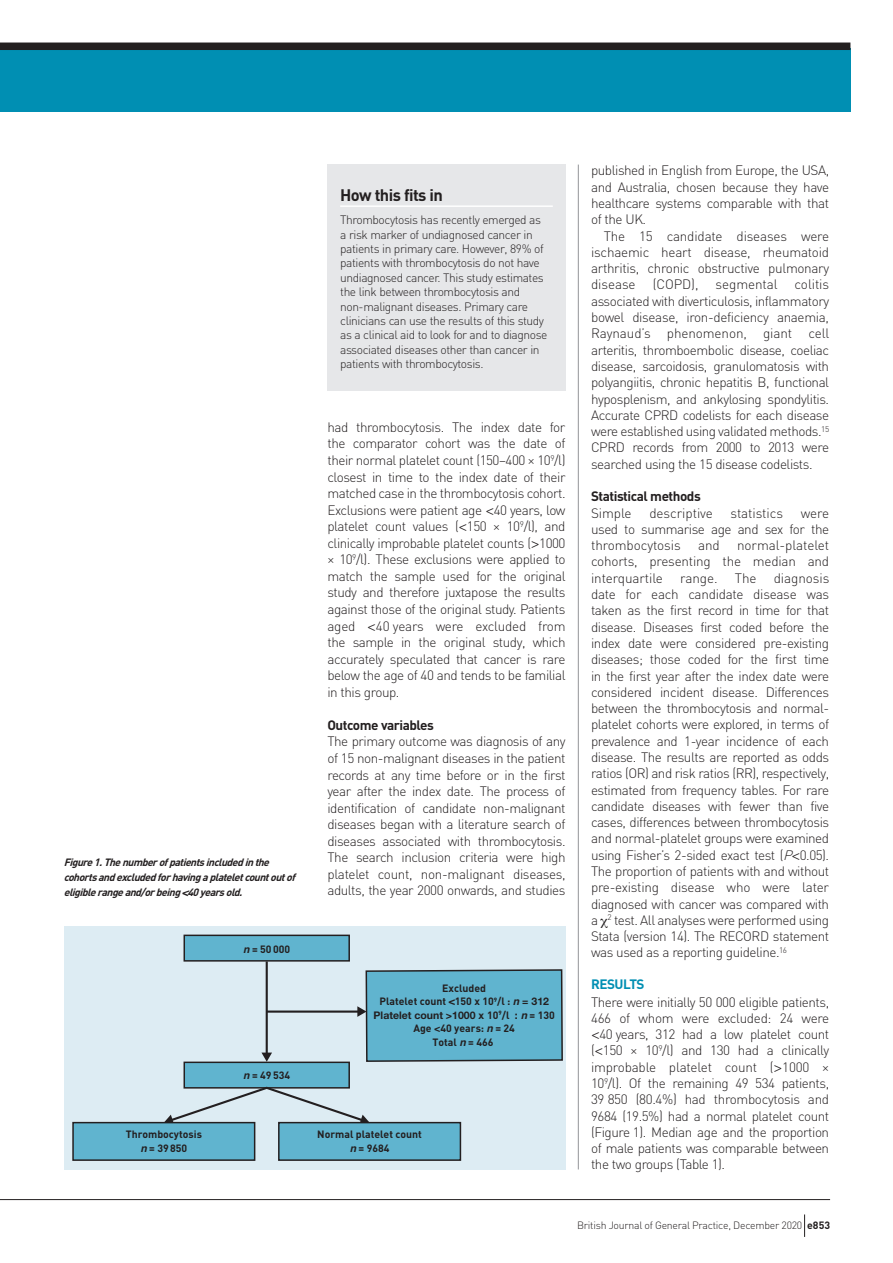
<style>
.page{position:relative;width:893px;height:1263px;background:#fff}
.page>*{position:absolute;margin:0;border:0;box-sizing:border-box;transform-origin:0 0}
.t1{font:700 16.5px "DIN";letter-spacing:-.035em;color:#231f20}
.t2{font:300 13.5px/16.4px "DIN";letter-spacing:-.035em;color:#231f20;text-align:justify}
.t3{font:700 13.5px "DIN";letter-spacing:-.035em;color:#231f20}
.t4{font:300 13.5px "DIN";letter-spacing:-.005em;color:#231f20}
.t5{font:700 13.5px "DIN";letter-spacing:-.035em;color:#008fb3}
.t6{font:300 12px/14.4px "DIN";letter-spacing:-.035em;color:#231f20}
.t7{font:700 10.5px/13.5px "DIN";color:#231f20;text-align:center}
.t8{font:italic 700 10.5px/15px "DIN";color:#231f20}
.t9{font:300 10.5px "DIN";letter-spacing:-.025em;color:#231f20}
.t10{font:700 10.5px "Helvetica Neue";color:#231f20}
.s1{font-family:"Helvetica"}
.s2{font-family:"Helvetica";font-style:italic}
.s3{font-family:"Helvetica Neue"}
.s4{font-family:"DIN"}
.s5{font-style:italic}
.s6{font-weight:700}
</style>
<div class="page">
<div style="left:0;top:48px;width:850px;height:63px;background:#008fb3"></div>
<div style="left:0;top:43px;width:850px;height:7px;background:#231f20"></div>
<hr style="left:578px;top:165px;width:1px;height:1004px;background:#939598">
<div style="left:327px;top:165px;width:239px;height:226px;background:#e6e7e9"></div>
<hr style="left:340px;top:205px;width:213px;height:2px;background:#fff">
<div style="left:64px;top:926px;width:502px;height:243px;background:#ddecf3"></div>
<div style="left:184px;top:934px;width:166px;height:27px;background:#60b4cf;border:2px solid #231f20"></div>
<div style="left:184px;top:1061px;width:166px;height:27px;background:#60b4cf;border:2px solid #231f20"></div>
<hr style="left:266px;top:961px;width:2px;height:93px;background:#231f20">
<svg style="left:261px;top:1052px;width:11px;height:10px"></svg>
<hr style="left:267px;top:1010px;width:92px;height:3px;background:#231f20">
<svg style="left:357px;top:969px;width:206px;height:93px;background:#64b0c9"></svg>
<svg style="left:164px;top:1085px;width:206px;height:40px"></svg>
<div style="left:72px;top:1122px;width:183px;height:39px;background:#60b4cf;border:2px solid #231f20"></div>
<div style="left:278px;top:1122px;width:183px;height:39px;background:#60b4cf;border:2px solid #231f20"></div>
<hr style="left:0;top:1199px;width:830px;height:1px;background:#231f20">
<svg style="left:804px;top:1214px;width:1px;height:23px"></svg>
<p class="t8" style="left:64px;top:854px;width:236px">Figure1.Thenumberofpatientsincludedinthe cohortsandexcludedforhavingaplateletcountoutof eligiblerangeand/orbeing<span class="s1">&lt;</span>40yearsold.</p>
<p class="t7" style="left:243px;top:942px;width:48px"><span class="s2">n</span> = 50 000</p>
<p class="t7" style="left:243px;top:1068px;width:48px"><span class="s2">n</span> = 49 534</p>
<p class="t1" style="left:340px;top:185px;width:104px">How this fits in</p>
<p class="t6" style="left:340px;top:213px;width:209px">Thrombocytosis has recently emerged as a risk marker of undiagnosed cancer in patients in primary care. However, 89% of patients with thrombocytosis do not have undiagnosed cancer. This study estimates the link between thrombocytosis and non-malignant diseases. Primary care clinicians can use the results of this study as a clinical aid to look for and to diagnose associated diseases other than cancer in patients with thrombocytosis.</p>
<p class="t2" style="left:327px;top:419px;width:240px">had thrombocytosis. The index date for the comparator cohort was the date of their normal platelet count (150–400 × 10<sup>9</sup>/l) closest in time to the index date of their matched case in the thrombocytosis cohort.<br>Exclusions were patient age <span class="s1">&lt;</span>40 years, low platelet count values (<span class="s1">&lt;</span>150 × 10<sup>9</sup>/l), and clinically improbable platelet counts (<span class="s1">&gt;</span>1000 × 10<sup>9</sup>/l). These exclusions were applied to match the sample used for the original study and therefore juxtapose the results against those of the original study. Patients aged <span class="s1">&lt;</span>40 years were excluded from the sample in the original study, which accurately speculated that cancer is rare below the age of 40 and tends to be familial in this group.</p>
<p class="t3" style="left:327px;top:716px;width:108px">Outcome variables</p>
<p class="t2" style="left:327px;top:733px;width:240px">The primary outcome was diagnosis of any of 15 non-malignant diseases in the patient records at any time before or in the first year after the index date. The process of identification of candidate non-malignant diseases began with a literature search of diseases associated with thrombocytosis.<br>The search inclusion criteria were high platelet count, non-malignant diseases, adults, the year 2000 onwards, and studies</p>
<p class="t7" style="left:379px;top:980px;width:171px">Excluded<br>Platelet count <span class="s1">&lt;</span>150 x 10<sup>9</sup>/l : <span class="s2">n</span> <span class="s3">= 312</span></p>
<p class="t10" style="left:374px;top:1006px;width:183px">Platelet count &gt;1000 x <span class="s4">10</span><sup>9</sup><span class="s4">/l</span> : <span class="s2">n</span> <span class="s4">= 130</span></p>
<p class="t7" style="left:413px;top:1021px;width:103px">Age <span class="s3">&lt;</span>40 years: <span class="s2">n</span> = 24<br>Total <span class="s2">n</span> = 466</p>
<p class="t7" style="left:126px;top:1127px;width:78px">Thrombocytosis <span class="s2">n</span> = 39 850</p>
<p class="t7" style="left:317px;top:1127px;width:106px">Normal platelet count <span class="s2">n</span> = 9684</p>
<p class="t2" style="left:591px;top:162px;width:240px">published in English from Europe, the USA, and Australia, chosen because they have healthcare systems comparable with that of the UK.</p>
<p class="t2" style="left:591px;top:227px;width:240px;text-indent:13px">The 15 candidate diseases were ischaemic heart disease, rheumatoid arthritis, chronic obstructive pulmonary disease</p>
<p class="t2" style="left:653px;top:276px;width:47px">(COPD),</p>
<p class="t4" style="left:716px;top:276px;width:63px">segmental</p>
<p class="t2" style="left:591px;top:276px;width:240px;text-indent:204px">colitis associated with diverticulosis, inflammatory bowel disease, iron-deficiency anaemia, Raynaud’s phenomenon, giant cell arteritis, thromboembolic disease, coeliac disease, sarcoidosis, granulomatosis with polyangiitis, chronic hepatitis B, functional hyposplenism, and ankylosing spondylitis.<br>Accurate CPRD codelists for each disease were established using validated methods.<sup>15<br></sup>CPRD records from 2000 to 2013 were searched using the 15 disease codelists.</p>
<p class="t3" style="left:591px;top:487px;width:111px">Statistical methods</p>
<p class="t2" style="left:591px;top:504px;width:42px">Simple</p>
<p class="t4" style="left:649px;top:504px;width:65px">descriptive</p>
<p class="t4" style="left:731px;top:504px;width:54px">statistics</p>
<p class="t2" style="left:591px;top:504px;width:240px;text-indent:210px">were used to summarise age and sex for the thrombocytosis</p>
<p class="t2" style="left:591px;top:537px;width:240px;text-indent:146px">normal-platelet cohorts, presenting the median and interquartile</p>
<p class="t2" style="left:698px;top:537px;width:23px">and</p>
<p class="t2" style="left:591px;top:570px;width:240px;text-indent:183px">diagnosis date for each candidate disease was taken as the first record in time for that disease. Diseases first coded before the index date were considered pre-existing diseases; those coded for the first time in the first year after the index date were considered incident disease. Differences between the thrombocytosis and normal&shy;platelet cohorts were explored, in terms of prevalence and 1-year incidence of each disease. The results are reported as odds ratios (OR) and risk ratios (RR), respectively, estimated from frequency tables. For rare candidate diseases with fewer than five cases, differences between thrombocytosis and normal-platelet groups were examined using Fisher’s 2-sided exact test (<span class="s5">P</span><span class="s1">&lt;</span>0.05).<br>The proportion of patients with and without pre-existing disease who were later diagnosed with cancer was compared with a <sup>2</sup> test. All analyses were performed using Stata (version 14). The RECORD statement was used as a reporting guideline.<sup>16</sup></p>
<p class="t5" style="left:591px;top:975px;width:55px">RESULTS</p>
<p class="t2" style="left:591px;top:993px;width:240px">There were initially 50 000 eligible patients, 466 of whom were excluded: 24 were <span class="s1">&lt;</span>40 years, 312 had a low platelet count (<span class="s1">&lt;</span>150 × 10<sup>9</sup>/l) and 130 had a clinically improbable platelet count (<span class="s1">&gt;</span>1000 × 10<sup>9</sup>/l). Of the remaining 49 534 patients, 39 850 (80.4%) had thrombocytosis and 9684 (19.5%) had a normal platelet count (Figure 1). Median age and the proportion of male patients was comparable between the two groups (Table 1).</p>
<p class="t2" style="left:680px;top:570px;width:39px">range.</p>
<p class="t2" style="left:735px;top:570px;width:23px">The</p>
<p class="t9" style="left:577px;top:1219px;width:254px">British Journal of General Practice, December 2020 <span class="s6">e853</span></p>
</div>
